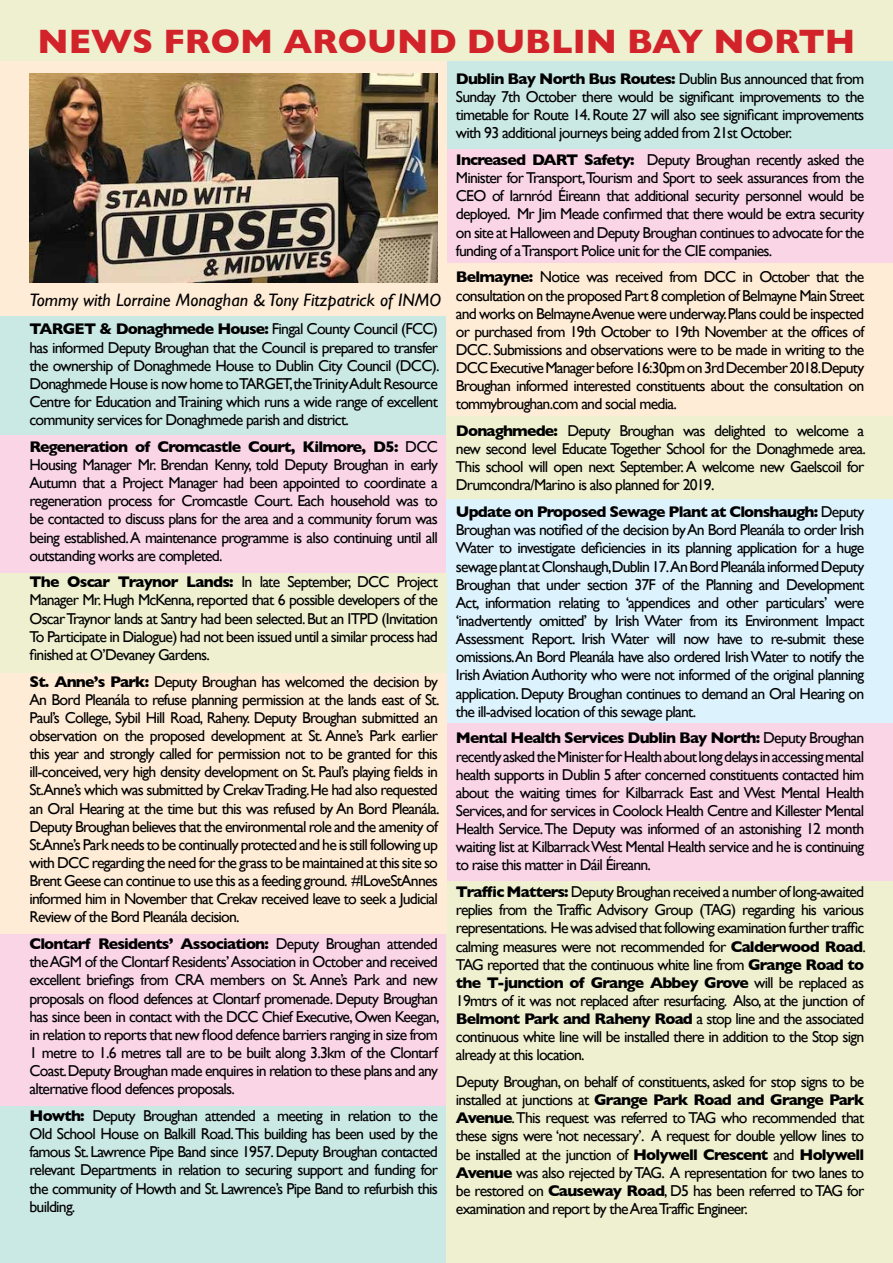
<style>
.page{position:relative;width:893px;height:1263px;background:#cae8e4}
.page>*{position:absolute;margin:0;border:0;box-sizing:border-box;transform-origin:0 0}
.t1{font:700 34.5px "Gill Sans";color:#d2232a}
.t2{font:italic 18px "Gill Sans";color:#000}
.t3{font:15.75px/18.1px "Gill Sans";letter-spacing:-.05em;color:#000;text-align:justify}
.s1{font-weight:700}
</style>
<div class="page">
<div style="left:446px;top:263px;width:447px;height:153px;background:#ffecd6"></div>
<div style="left:446px;top:149px;width:447px;height:114px;background:#fad5e6"></div>
<div style="left:0;top:435px;width:447px;height:138px;background:#fad5e6"></div>
<div style="left:0;top:933px;width:447px;height:173px;background:#fad5e6"></div>
<div style="left:447px;top:499px;width:446px;height:225px;background:#dcf2fd"></div>
<div style="left:446px;top:724px;width:447px;height:158px;background:#fad5e6"></div>
<div style="left:446px;top:416px;width:447px;height:83px;background:#eef0d0"></div>
<div style="left:446px;top:882px;width:447px;height:381px;background:#eef0d0"></div>
<div style="left:0;top:573px;width:447px;height:100px;background:#eef0d0"></div>
<div style="left:0;top:673px;width:447px;height:260px;background:#ffecd6"></div>
<div style="left:0;top:62px;width:447px;height:254px;background:#ffecd6"></div>
<img style="left:30px;top:73px;width:408px;height:210px">
<div style="left:0;top:0;width:893px;height:61px;background:#eef0d0"></div>
<h1 class="t1" style="left:37px;top:14px;width:819px">NEWS FROM AROUND DUBLIN BAY NORTH</h1>
<p class="t2" style="left:30px;top:289px;width:413px">Tommy with Lorraine Monaghan &amp; Tony Fitzpatrick of INMO</p>
<p class="t3" style="left:30px;top:320px;width:411px"><span class="s1">TARGET &amp; Donaghmede House:</span> Fingal County Council (FCC) has informed Deputy Broughan that the Council is prepared to transfer the ownership of Donaghmede House to Dublin City Council (DCC).<br>Donaghmede House is now home to TARGET,the Trinity Adult Resource Centre for Education and Training which runs a wide range of excellent community services for Donaghmede parish and district.</p>
<p class="t3" style="left:30px;top:437px;width:410px"><span class="s1">Regeneration of Cromcastle Court, Kilmore, D5:</span> DCC Housing Manager Mr. Brendan Kenny, told Deputy Broughan in early Autumn that a Project Manager had been appointed to coordinate a regeneration process for Cromcastle Court. Each household was to be contacted to discuss plans for the area and a community forum was being established. A maintenance programme is also continuing until all outstanding works are completed.</p>
<p class="t3" style="left:30px;top:573px;width:410px"><span class="s1">The Oscar Traynor Lands:</span> In late September, DCC Project Manager Mr. Hugh McKenna, reported that 6 possible developers of the Oscar Traynor lands at Santry had been selected. But an ITPD (Invitation To Participate in Dialogue) had not been issued until a similar process had finished at O’Devaney Gardens.</p>
<p class="t3" style="left:30px;top:672px;width:411px"><span class="s1">St. Anne’s Park:</span> Deputy Broughan has welcomed the decision by An Bord Pleanála to refuse planning permission at the lands east of St.<br>Paul’s College, Sybil Hill Road, Raheny. Deputy Broughan submitted an observation on the proposed development at St. Anne’s Park earlier this year and strongly called for permission not to be granted for this ill-conceived, very high density development on St. Paul’s playing fields in St.Anne’s which was submitted by Crekav Trading. He had also requested an Oral Hearing at the time but this was refused by An Bord Pleanála.<br>Deputy Broughan believes that the environmental role and the amenity of St.Anne’s Park needs to be continually protected and he is still following up with DCC regarding the need for the grass to be maintained at this site so Brent Geese can continue to use this as a feeding ground. #ILoveStAnnes informed him in November that Crekav received leave to seek a Judicial Review of the Bord Pleanála decision.</p>
<p class="t3" style="left:30px;top:934px;width:411px"><span class="s1">Clontarf Residents’ Association:</span> Deputy Broughan attended the AGM of the Clontarf Residents’ Association in October and received excellent briefings from CRA members on St. Anne’s Park and new proposals on flood defences at Clontarf promenade. Deputy Broughan has since been in contact with the DCC Chief Executive, Owen Keegan, in relation to reports that new flood defence barriers ranging in size from 1 metre to 1.6 metres tall are to be built along 3.3km of the Clontarf Coast.Deputy Broughan made enquires in relation to these plans and any alternative flood defences proposals.</p>
<p class="t3" style="left:30px;top:1106px;width:410px"><span class="s1">Howth:</span> Deputy Broughan attended a meeting in relation to the Old School House on Balkill Road. This building has been used by the famous St. Lawrence Pipe Band since 1957. Deputy Broughan contacted relevant Departments in relation to securing support and funding for the community of Howth and St. Lawrence’s Pipe Band to refurbish this building.</p>
<p class="t3" style="left:456px;top:69px;width:410px"><span class="s1">Dublin Bay North Bus Routes:</span> Dublin Bus announced that from Sunday 7th October there would be significant improvements to the timetable for Route 14. Route 27 will also see significant improvements with 93 additional journeys being added from 21st October.</p>
<p class="t3" style="left:456px;top:150px;width:410px"><span class="s1">Increased DART Safety:</span> Deputy Broughan recently asked the Minister for Transport,Tourism and Sport to seek assurances from the CEO of Iarnród Éireann that additional security personnel would be deployed. Mr Jim Meade confirmed that there would be extra security on site at Halloween and Deputy Broughan continues to advocate for the funding of a Transport Police unit for the CIE companies.</p>
<p class="t3" style="left:456px;top:268px;width:410px"><span class="s1">Belmayne:</span> Notice was received from DCC in October that the consultation on the proposed Part 8 completion of Belmayne Main Street and works on Belmayne Avenue were underway.Plans could be inspected or purchased from 19th October to 19th November at the offices of DCC. Submissions and observations were to be made in writing to the DCC Executive Manager before 16:30pm on 3rd December 2018.Deputy Broughan informed interested constituents about the consultation on tommybroughan.com and social media.</p>
<p class="t3" style="left:456px;top:421px;width:412px"><span class="s1">Donaghmede:</span> Deputy Broughan was delighted to welcome a new second level Educate Together School for the Donaghmede area.<br>This school will open next September. A welcome new Gaelscoil for Drumcondra/Marino is also planned for 2019.</p>
<p class="t3" style="left:456px;top:503px;width:410px"><span class="s1">Update on Proposed Sewage Plant at Clonshaugh:</span> Deputy Broughan was notified of the decision by An Bord Pleanála to order Irish Water to investigate deficiencies in its planning application for a huge sewage plant at Clonshaugh,Dublin 17.An Bord Pleanála informed Deputy Broughan that under section 37F of the Planning and Development Act, information relating to ‘appendices and other particulars’ were ‘inadvertently omitted’ by Irish Water from its Environment Impact Assessment Report. Irish Water will now have to re-submit these omissions.An Bord Pleanála have also ordered Irish Water to notify the Irish Aviation Authority who were not informed of the original planning application. Deputy Broughan continues to demand an Oral Hearing on the ill-advised location of this sewage plant.</p>
<p class="t3" style="left:456px;top:729px;width:410px"><span class="s1">Mental Health Services Dublin Bay North:</span> Deputy Broughan recently asked the Minister for Health about long delays in accessing mental health supports in Dublin 5 after concerned constituents contacted him about the waiting times for Kilbarrack East and West Mental Health Services, and for services in Coolock Health Centre and Killester Mental Health Service. The Deputy was informed of an astonishing 12 month waiting list at Kilbarrack West Mental Health service and he is continuing to raise this matter in Dáil Éireann.</p>
<p class="t3" style="left:456px;top:882px;width:411px"><span class="s1">Traffic Matters:</span> Deputy Broughan received a number of long-awaited replies from the Traffic Advisory Group (TAG) regarding his various representations. He was advised that following examination further traffic calming measures were not recommended for <span class="s1">Calderwood Road</span>.<br>TAG reported that the continuous white line from <span class="s1">Grange Road to the T-junction of Grange Abbey Grove</span> will be replaced as 19mtrs of it was not replaced after resurfacing. Also, at the junction of <span class="s1">Belmont Park and Raheny Road</span> a stop line and the associated continuous white line will be installed there in addition to the Stop sign already at this location.</p>
<p class="t3" style="left:456px;top:1072px;width:410px">Deputy Broughan, on behalf of constituents, asked for stop signs to be installed at junctions at <span class="s1">Grange Park Road and Grange Park Avenue</span>. This request was referred to TAG who recommended that these signs were ‘not necessary’. A request for double yellow lines to be installed at the junction of <span class="s1">Holywell Crescent</span> and <span class="s1">Holywell Avenue</span> was also rejected by TAG. A representation for two lanes to be restored on <span class="s1">Causeway Road</span>, D5 has been referred to TAG for examination and report by the Area Traffic Engineer.</p>
</div>
